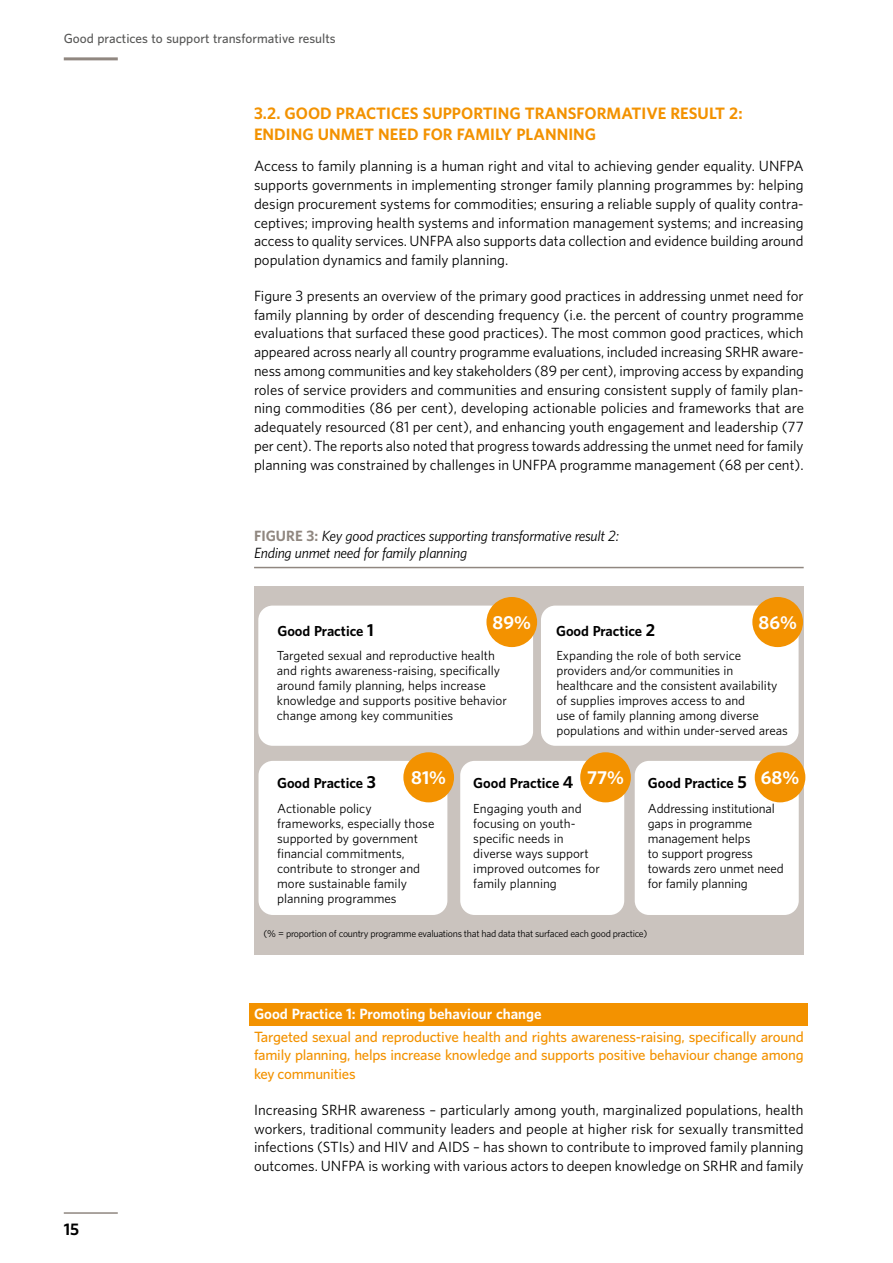
<style>
.page{position:relative;width:893px;height:1263px;background:#fff}
.page>*{position:absolute;margin:0;border:0;box-sizing:border-box;transform-origin:0 0}
.t1{font:700 16.8px "UNFPA";color:#fff}
.t2{font:700 15px/21px "UNFPA";color:#f39200}
.t3{font:700 15px "UNFPA";color:#000}
.t4{font:13.5px/18.8px "UNFPA Text";color:#000;text-align:justify}
.t5{font:600 13.5px/18.8px "UNFPA";letter-spacing:-.02em;color:#f39200;text-align:justify}
.t6{font:italic 13.5px/17.2px "UNFPA Text";letter-spacing:-.02em;color:#000}
.t7{font:700 13.5px "UNFPA";color:#fff}
.t8{font:700 13.2px "UNFPA";color:#000}
.t9{font:12px/15px "UNFPA Text";color:#000}
.t10{font:600 12px "UNFPA";color:#575756}
.t11{font:9px "UNFPA Text";letter-spacing:-.03em;color:#000}
.s1{font-family:"UNFPA";font-weight:700;font-style:normal;color:#908780}
.s2{font-size:15.6px}
</style>
<div class="page">
<hr style="left:64px;top:57px;width:54px;height:3px;background:#908780">
<hr style="left:64px;top:1212px;width:54px;height:2px;background:#908780">
<hr style="left:254px;top:567px;width:550px;height:1px;background:#908780">
<div style="left:250px;top:1003px;width:558px;height:22px;background:#f39200"></div>
<div style="left:254px;top:586px;width:550px;height:369px;background:#cac3be"></div>
<div style="left:258px;top:606px;width:275px;height:140px;background:#fff;border-radius:14px"></div>
<div style="left:259px;top:761px;width:188px;height:154px;background:#fff;border-radius:14px"></div>
<div style="left:460px;top:761px;width:164px;height:154px;background:#fff;border-radius:14px"></div>
<div style="left:635px;top:761px;width:164px;height:154px;background:#fff;border-radius:14px"></div>
<div style="left:541px;top:606px;width:258px;height:140px;background:#fff;border-radius:14px"></div>
<div style="left:486px;top:597px;width:51px;height:50px;background:#f39200;border-radius:50%"></div>
<div style="left:403px;top:752px;width:51px;height:50px;background:#f39200;border-radius:50%"></div>
<div style="left:580px;top:752px;width:51px;height:50px;background:#f39200;border-radius:50%"></div>
<div style="left:755px;top:752px;width:50px;height:50px;background:#f39200;border-radius:50%"></div>
<div style="left:752px;top:597px;width:51px;height:50px;background:#f39200;border-radius:50%"></div>
<p class="t10" style="left:64px;top:30px;width:273px">Good practices to support transformative results</p>
<p class="t2" style="left:254px;top:102px;width:490px">3.2. GOOD PRACTICES SUPPORTING TRANSFORMATIVE RESULT 2:<br>ENDING UNMET NEED FOR FAMILY PLANNING</p>
<p class="t4" style="left:254px;top:156px;width:551px">Access to family planning is a human right and vital to achieving gender equality. UNFPA supports governments in implementing stronger family planning programmes by: helping design procurement systems for commodities; ensuring a reliable supply of quality contra&shy;ceptives; improving health systems and information management systems; and increasing access to quality services. UNFPA also supports data collection and evidence building around population dynamics and family planning.</p>
<p class="t4" style="left:254px;top:286px;width:551px">Figure 3 presents an overview of the primary good practices in addressing unmet need for family planning by order of descending frequency (i.e. the percent of country programme evaluations that surfaced these good practices). The most common good practices, which appeared across nearly all country programme evaluations, included increasing SRHR aware&shy;ness among communities and key stakeholders (89 per cent), improving access by expanding roles of service providers and communities and ensuring consistent supply of family plan&shy;ning commodities (86 per cent), developing actionable policies and frameworks that are adequately resourced (81 per cent), and enhancing youth engagement and leadership (77 per cent). The reports also noted that progress towards addressing the unmet need for family planning was constrained by challenges in UNFPA programme management (68 per cent).</p>
<p class="t6" style="left:254px;top:527px;width:366px"><span class="s1">FIGURE 3:</span> Key good practices supporting transformative result 2:<br>Ending unmet need for family planning</p>
<p class="t8" style="left:277px;top:622px;width:98px">Good Practice <span class="s2">1</span></p>
<p class="t1" style="left:493px;top:611px;width:40px">89%</p>
<p class="t8" style="left:556px;top:622px;width:101px">Good Practice <span class="s2">2</span></p>
<p class="t1" style="left:758px;top:611px;width:40px">86%</p>
<p class="t9" style="left:277px;top:648px;width:232px">Targeted sexual and reproductive health and rights awareness-raising, specifically around family planning, helps increase knowledge and supports positive behavior change among key communities</p>
<p class="t9" style="left:556px;top:648px;width:233px">Expanding the role of both service providers and/or communities in healthcare and the consistent availability of supplies improves access to and<br>use of family planning among diverse populations and within under-served areas</p>
<p class="t1" style="left:411px;top:767px;width:36px">81%</p>
<p class="t1" style="left:587px;top:767px;width:39px">77%</p>
<p class="t1" style="left:761px;top:767px;width:40px">68%</p>
<p class="t8" style="left:277px;top:774px;width:100px">Good Practice <span class="s2">3</span></p>
<p class="t8" style="left:473px;top:774px;width:102px">Good Practice <span class="s2">4</span></p>
<p class="t8" style="left:648px;top:774px;width:100px">Good Practice <span class="s2">5</span></p>
<p class="t9" style="left:277px;top:801px;width:159px">Actionable policy frameworks, especially those supported by government financial commitments, contribute to stronger and more sustainable family planning programmes</p>
<p class="t9" style="left:473px;top:801px;width:128px">Engaging youth and focusing on youth&shy;specific needs in diverse ways support improved outcomes for family planning</p>
<p class="t9" style="left:648px;top:801px;width:137px">Addressing institutional gaps in programme management helps<br>to support progress towards zero unmet need for family planning</p>
<p class="t11" style="left:264px;top:928px;width:385px">(% = proportion of country programme evaluations that had data that surfaced each good practice)</p>
<p class="t3" style="left:64px;top:1219px;width:17px">15</p>
<p class="t7" style="left:254px;top:1004px;width:289px">Good Practice 1: Promoting behaviour change</p>
<p class="t5" style="left:254px;top:1026px;width:551px">Targeted sexual and reproductive health and rights awareness-raising, specifically around family planning, helps increase knowledge and supports positive behaviour change among key communities</p>
<p class="t4" style="left:254px;top:1100px;width:551px">Increasing SRHR awareness – particularly among youth, marginalized populations, health workers, traditional community leaders and people at higher risk for sexually transmitted infections (STIs) and HIV and AIDS – has shown to contribute to improved family planning outcomes. UNFPA is working with various actors to deepen knowledge on SRHR and family</p>
</div>
